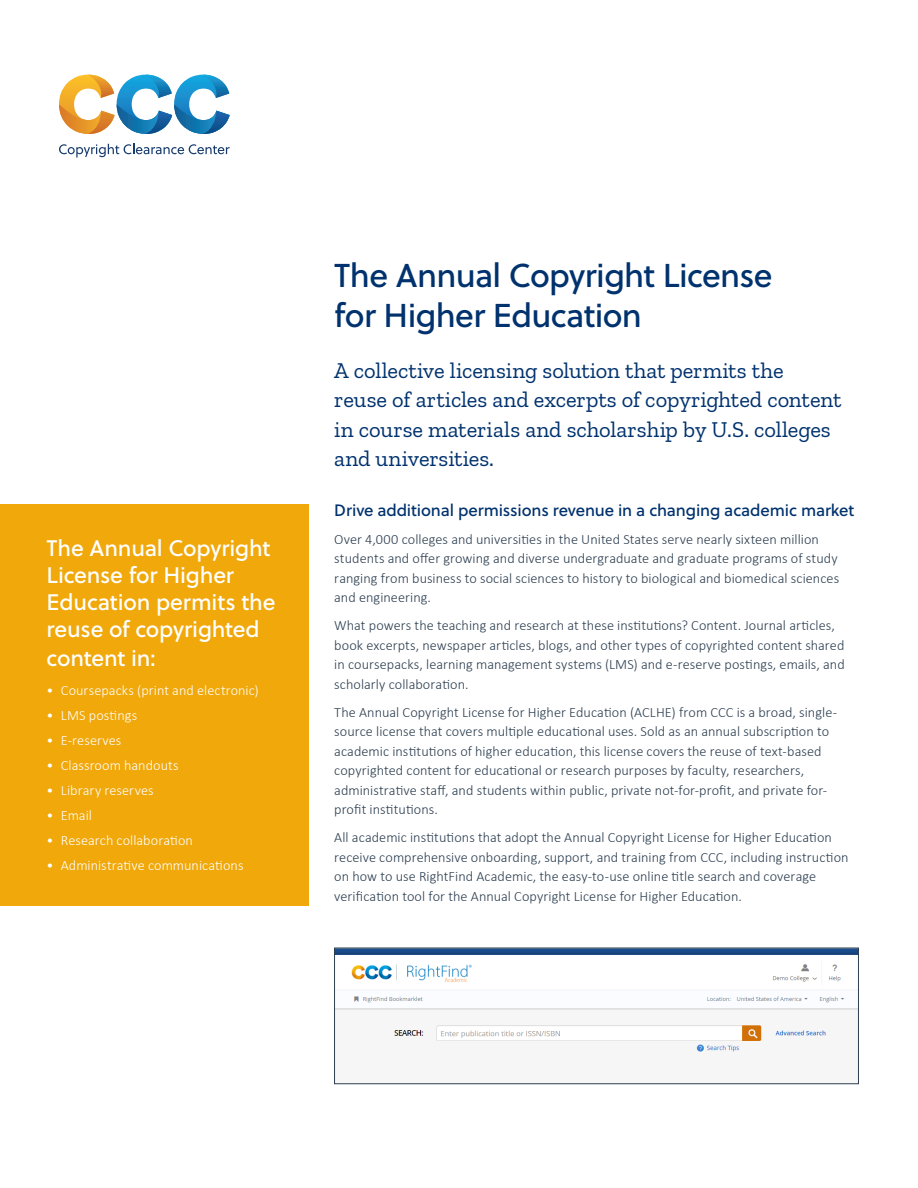
<style>
.page{position:relative;width:918px;height:1188px;background:#fff}
.page>*{position:absolute;margin:0;border:0;box-sizing:border-box;transform-origin:0 0}
.t1{font:33px/39.6px "Soleil";letter-spacing:-.02em;color:#00326e}
.t2{font:22.5px/29.2px "Zilla Slab";letter-spacing:-.005em;color:#00326e}
.t3{font:22.5px/27.5px "Soleil";letter-spacing:-.005em;color:#fff}
.t4{font:16.5px "Soleil";letter-spacing:-.01em;color:#00326e}
.t5{font:300 14.25px/19.5px "Calibri";letter-spacing:.005em;color:#2c3e50}
.t6{font:300 14.25px "Calibri";letter-spacing:.005em;color:#fff}
</style>
<div class="page">
<div style="left:0;top:504px;width:309px;height:402px;background:#f0a80b"></div>
<svg style="left:59px;top:144px;width:171px;height:14px"></svg>
<svg style="left:59px;top:75px;width:171px;height:59px"></svg>
<img style="left:336px;top:950px;width:521px;height:102px">
<div style="left:334px;top:948px;width:525px;height:136px;border:1px solid #2c3e50"></div>
<p class="t3" style="left:47px;top:534px;width:230px">The Annual Copyright<br>License for Higher<br>Education permits the reuse of copyrighted content in:</p>
<p class="t6" style="left:47px;top:682px;width:214px">• Coursepacks (print and electronic)</p>
<p class="t6" style="left:47px;top:707px;width:92px">• LMS postings</p>
<p class="t6" style="left:47px;top:732px;width:76px">• E-reserves</p>
<p class="t6" style="left:47px;top:757px;width:134px">• Classroom handouts</p>
<p class="t6" style="left:47px;top:782px;width:108px">• Library reserves</p>
<p class="t6" style="left:47px;top:807px;width:47px">• Email</p>
<p class="t6" style="left:47px;top:832px;width:148px">• Research collaboration</p>
<p class="t6" style="left:47px;top:857px;width:198px">• Administrative communications</p>
<p class="t1" style="left:334px;top:254px;width:440px">The Annual Copyright License for Higher Education</p>
<p class="t2" style="left:334px;top:356px;width:509px">A collective licensing solution that permits the reuse of articles and excerpts of copyrighted content in course materials and scholarship by U.S. colleges and universities.</p>
<p class="t4" style="left:334px;top:497px;width:522px">Drive additional permissions revenue in a changing academic market</p>
<p class="t5" style="left:334px;top:529px;width:506px">Over 4,000 colleges and universities in the United States serve nearly sixteen million students and offer growing and diverse undergraduate and graduate programs of study ranging from business to social sciences to history to biological and biomedical sciences and engineering.</p>
<p class="t5" style="left:334px;top:615px;width:512px">What powers the teaching and research at these institutions? Content. Journal articles, book excerpts, newspaper articles, blogs, and other types of copyrighted content shared in coursepacks, learning management systems (LMS) and e-reserve postings, emails, and scholarly collaboration.</p>
<p class="t5" style="left:334px;top:702px;width:504px">The Annual Copyright License for Higher Education (ACLHE) from CCC is a broad, single&shy;source license that covers multiple educational uses. Sold as an annual subscription to academic institutions of higher education, this license covers the reuse of text-based copyrighted content for educational or research purposes by faculty, researchers, administrative staff, and students within public, private not-for-profit, and private for&shy;profit institutions.</p>
<p class="t5" style="left:334px;top:827px;width:516px">All academic institutions that adopt the Annual Copyright License for Higher Education receive comprehensive onboarding, support, and training from CCC, including instruction on how to use RightFind Academic, the easy-to-use online title search and coverage verification tool for the Annual Copyright License for Higher Education.</p>
</div>
